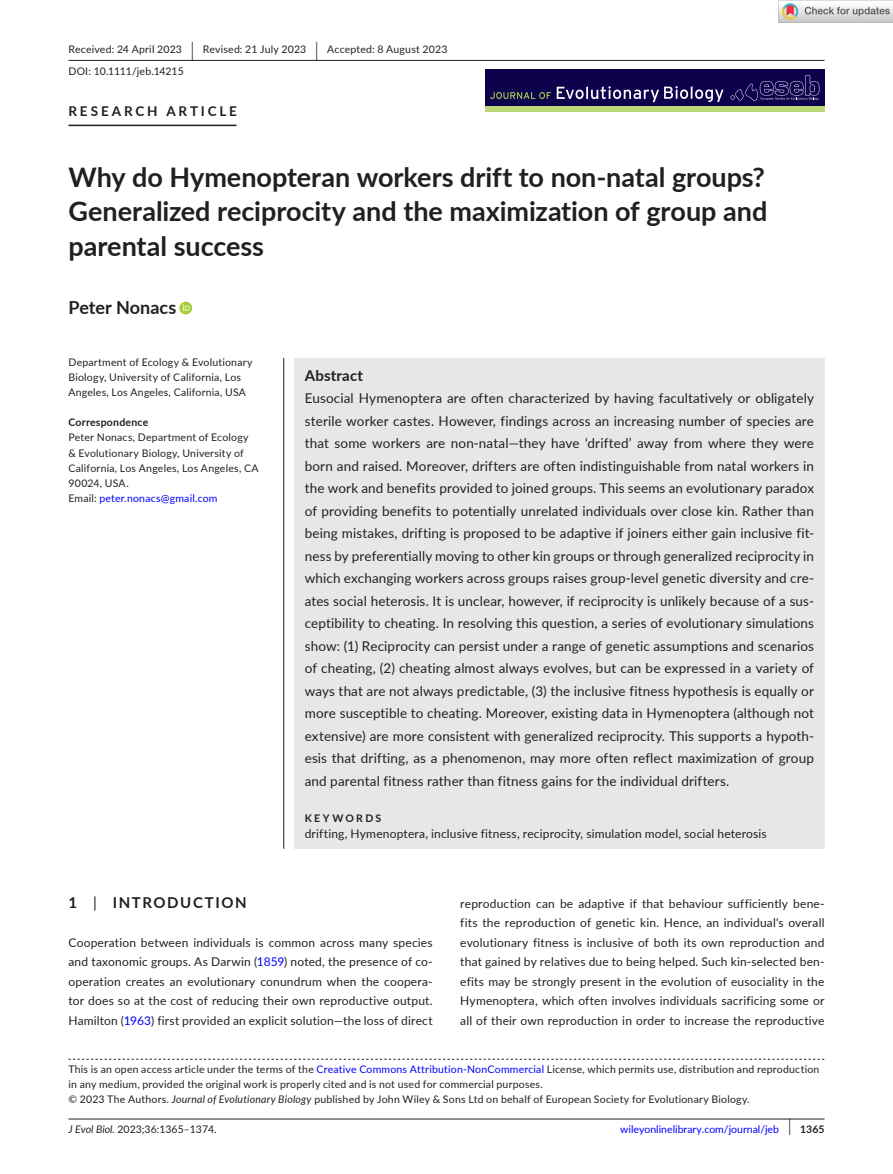
<style>
.page{position:relative;width:893px;height:1174px;background:#fff}
.page>*{position:absolute;margin:0;border:0;box-sizing:border-box;transform-origin:0 0}
.t1{font:700 27px/34.5px "Lato";color:#231f20;text-align:justify}
.t2{font:700 18px "Lato";color:#231f20}
.t3{font:700 15px "Lato";letter-spacing:.1em;color:#231f20}
.t4{font:700 15px "Lato";letter-spacing:.015em;color:#231f20}
.t5{font:13.5px/22.5px "Lato";letter-spacing:.01em;color:#231f20;text-align:justify}
.t6{font:700 13.5px "Lato";letter-spacing:.21em;color:#231f20}
.t7{font:12px/19.5px "Lato";letter-spacing:.015em;color:#231f20;text-align:justify}
.t8{font:10.5px/15px "Lato";letter-spacing:.02em;color:#231f20}
.t9{font:10.5px "Lato";color:#00f}
.t10{font:10.5px "Lato";color:#231f20}
.t11{font:700 10.5px "Lato";letter-spacing:.02em;color:#231f20}
.t12{font:700 10.5px "Lato";letter-spacing:.22em;color:#231f20}
.s1{font-size:19.65px}
.s2{color:#00f}
.s3{font-weight:400}
.s4{font-style:italic}
.s5{font-size:17.4px;color:#231f20}
.s6{font-weight:700;color:#231f20}
</style>
<div class="page">
<hr style="left:68px;top:1118px;width:756px;height:1px;background:#231f20">
<div style="left:485px;top:70px;width:339px;height:42px;background:#0d024c"></div>
<div style="left:485px;top:107px;width:339px;height:5px;background:#bad976"></div>
<svg style="left:490px;top:92px;width:61px;height:7px"></svg>
<svg style="left:557px;top:86px;width:166px;height:16px"></svg>
<svg style="left:730px;top:75px;width:89px;height:26px"></svg>
<hr style="left:68px;top:60px;width:756px;height:1px;background:#231f20">
<hr style="left:68px;top:125px;width:169px;height:1px;background:#231f20">
<div style="left:179px;top:302px;width:13px;height:12px;background:#a5cd39;border-radius:50%"></div>
<svg style="left:183px;top:304px;width:7px;height:7px"></svg>
<svg style="left:68px;top:1058px;width:756px;height:1px"></svg>
<div style="left:294px;top:358px;width:530px;height:490px;background:#e6e7e9"></div>
<hr style="left:283px;top:358px;width:1px;height:490px;background:#231f20">
<img style="left:779px;top:0;width:114px;height:23px">
<p class="t8" style="left:68px;top:38px;width:380px;line-height:21.8px">Received: 24 April 2023 <span class="s1">|</span> Revised: 21 July 2023 <span class="s1">|</span> Accepted: 8 August 2023<br>DOI: 10.1111/jeb.14215</p>
<p class="t6" style="left:68px;top:101px;width:170px">RESEARCH ARTICLE</p>
<h1 class="t1" style="left:68px;top:159px;width:700px">Why do Hymenopteran workers drift to non-natal groups?<br>Generalized reciprocity and the maximization of group and parental success</h1>
<h2 class="t2" style="left:68px;top:295px;width:109px">Peter Nonacs</h2>
<p class="t8" style="left:68px;top:355px;width:186px">Department of Ecology &amp; Evolutionary<br>Biology, University of California, Los<br>Angeles, Los Angeles, California, USA</p>
<p class="t11" style="left:68px;top:415px;width:81px">Correspondence</p>
<p class="t8" style="left:68px;top:430px;width:192px">Peter Nonacs, Department of Ecology &amp; Evolutionary Biology, University of<br>California, Los Angeles, Los Angeles, CA<br>90024, USA.<br>Email: <span class="s2">peter.nonacs@gmail.com</span></p>
<p class="t4" style="left:305px;top:364px;width:60px">Abstract</p>
<p class="t5" style="left:305px;top:386px;width:511px">Eusocial Hymenoptera are often characterized by having facultatively or obligately sterile worker castes. However, findings across an increasing number of species are that some workers are non-natal—they have ‘drifted’ away from where they were born and raised. Moreover, drifters are often indistinguishable from natal workers in the work and benefits provided to joined groups. This seems an evolutionary paradox of providing benefits to potentially unrelated individuals over close kin. Rather than being mistakes, drifting is proposed to be adaptive if joiners either gain inclusive fit&shy;ness by preferentially moving to other kin groups or through generalized reciprocity in which exchanging workers across groups raises group-level genetic diversity and cre&shy;ates social heterosis. It is unclear, however, if reciprocity is unlikely because of a sus&shy;ceptibility to cheating. In resolving this question, a series of evolutionary simulations show: (1) Reciprocity can persist under a range of genetic assumptions and scenarios of cheating, (2) cheating almost always evolves, but can be expressed in a variety of ways that are not always predictable, (3) the inclusive fitness hypothesis is equally or more susceptible to cheating. Moreover, existing data in Hymenoptera (although not extensive) are more consistent with generalized reciprocity. This supports a hypoth&shy;esis that drifting, as a phenomenon, may more often reflect maximization of group and parental fitness rather than fitness gains for the individual drifters.</p>
<p class="t12" style="left:305px;top:810px;width:78px">KEYWORDS</p>
<p class="t7" style="left:305px;top:823px;width:463px">drifting, Hymenoptera, inclusive fitness, reciprocity, simulation model, social heterosis</p>
<p class="t3" style="left:68px;top:891px;width:180px">1 <span class="s3">|</span> INTRODUCTION</p>
<p class="t7" style="left:68px;top:932px;width:366px">Cooperation between individuals is common across many species and taxonomic groups. As Darwin (<span class="s2">1859</span>) noted, the presence of co&shy;operation creates an evolutionary conundrum when the coopera&shy;tor does so at the cost of reducing their own reproductive output.<br>Hamilton (<span class="s2">1963</span>) first provided an explicit solution—the loss of direct</p>
<p class="t7" style="left:460px;top:893px;width:366px">reproduction can be adaptive if that behaviour sufficiently bene&shy;fits the reproduction of genetic kin. Hence, an individual's overall evolutionary fitness is inclusive of both its own reproduction and that gained by relatives due to being helped. Such kin-selected ben&shy;efits may be strongly present in the evolution of eusociality in the Hymenoptera, which often involves individuals sacrificing some or all of their own reproduction in order to increase the reproductive</p>
<p class="t8" style="left:68px;top:1061px;width:752px">This is an open access article under the terms of the <span class="s2">Creative Commons Attribution-NonCommercial</span> License, which permits use, distribution and reproduction in any medium, provided the original work is properly cited and is not used for commercial purposes.<br>© 2023 The Authors. <span class="s4">Journal of Evolutionary Biology</span> published by John Wiley &amp; Sons Ltd on behalf of European Society for Evolutionary Biology.</p>
<p class="t10" style="left:68px;top:1121px;width:150px"><span class="s4">J Evol Biol.</span> 2023;36:1365–1374.</p>
<p class="t9" style="left:620px;top:1121px;width:206px">wileyonlinelibrary.com/journal/jeb <span class="s5">|</span> <span class="s6">1365</span></p>
</div>
